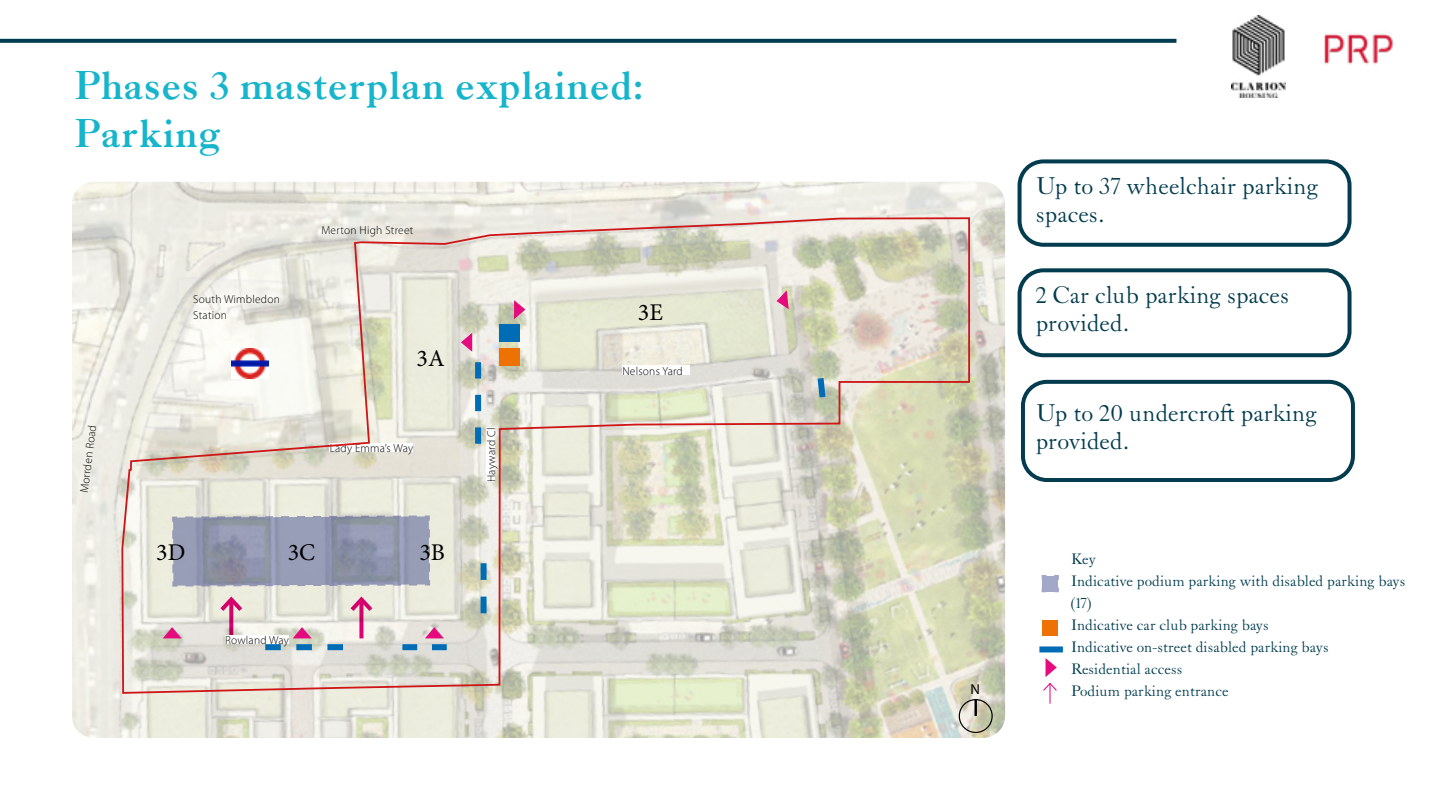
<style>
.page{position:relative;width:1440px;height:810px;background:#fff}
.page>*{position:absolute;margin:0;border:0;box-sizing:border-box;transform-origin:0 0}
.t1{font:700 40px/48px "LTC Caslon Pro";color:#16b5cc}
.t2{font:24px/28.8px "LTC Caslon Pro";color:#033c4e}
.t3{font:24px "Minion Pro";color:#000}
.t4{font:15px/22px "LTC Caslon Pro";color:#003d50}
.t5{font:14.4px "Myriad Pro";color:#000}
.t6{font:300 11.6px/15.8px "Myriad Pro";letter-spacing:.02em;color:#000}
</style>
<div class="page">
<svg style="left:0;top:39px;width:1176px;height:4px;background:#0b4557"></svg>
<img style="left:1231px;top:16px;width:55px;height:81px">
<img style="left:1324px;top:33px;width:69px;height:32px">
<img style="left:72px;top:182px;width:933px;height:556px">
<div style="left:959px;top:699px;width:34px;height:34px;border:1px solid #000;border-radius:50%"></div>
<svg style="left:975px;top:699px;width:2px;height:17px"></svg>
<div style="left:1018px;top:159px;width:334px;height:88px;border:4px solid #033c4e;border-radius:24px"></div>
<div style="left:1021px;top:380px;width:334px;height:102px;border:4px solid #033c4e;border-radius:24px"></div>
<div style="left:1018px;top:268px;width:334px;height:89px;border:4px solid #033c4e;border-radius:24px"></div>
<div style="left:1039px;top:646px;width:24px;height:6px;background:#006cb6"></div>
<svg style="left:1041px;top:575px;width:18px;height:18px"></svg>
<div style="left:1042px;top:621px;width:16px;height:15px;background:#ee7203"></div>
<svg style="left:1043px;top:658px;width:14px;height:46px"></svg>
<svg style="left:121px;top:216px;width:850px;height:479px;background:#dcdacd"></svg>
<div style="left:622px;top:366px;width:68px;height:9px;background:#fff"></div>
<h1 class="t1" style="left:73px;top:64px;width:571px">Phases 3 masterplan explained:<br>Parking</h1>
<p class="t6" style="left:76px;top:492px;width:70px;rotate:-83deg">Morrden Road</p>
<p class="t6" style="left:193px;top:292px;width:88px">South Wimbledon<br>Station</p>
<p class="t6" style="left:321px;top:222px;width:94px">Merton High Street</p>
<h2 class="t3" style="left:417px;top:342px;width:30px">3A</h2>
<p class="t6" style="left:330px;top:440px;width:85px">Lady Emma’s Way</p>
<h2 class="t3" style="left:156px;top:536px;width:31px">3D</h2>
<h2 class="t3" style="left:288px;top:536px;width:29px">3C</h2>
<h2 class="t3" style="left:419px;top:536px;width:27px">3B</h2>
<p class="t6" style="left:225px;top:633px;width:65px">Rowland Way</p>
<p class="t6" style="left:484px;top:482px;width:56px;rotate:-90deg">Hayward Cl</p>
<h2 class="t3" style="left:638px;top:296px;width:27px">3E</h2>
<p class="t6" style="left:622px;top:363px;width:62px">Nelsons Yard</p>
<p class="t5" style="left:971px;top:680px;width:11px">N</p>
<h2 class="t2" style="left:1036px;top:172px;width:284px">Up to 37 wheelchair parking spaces.</h2>
<h2 class="t2" style="left:1036px;top:281px;width:255px">2 Car club parking spaces provided.</h2>
<h2 class="t2" style="left:1036px;top:399px;width:283px">Up to 20 undercroft parking provided.</h2>
<p class="t4" style="left:1071px;top:549px;width:336px">Key<br>Indicative podium parking with disabled parking bays (17)<br>Indicative car club parking bays<br>Indicative on-street disabled parking bays<br>Residential access<br>Podium parking entrance</p>
</div>
